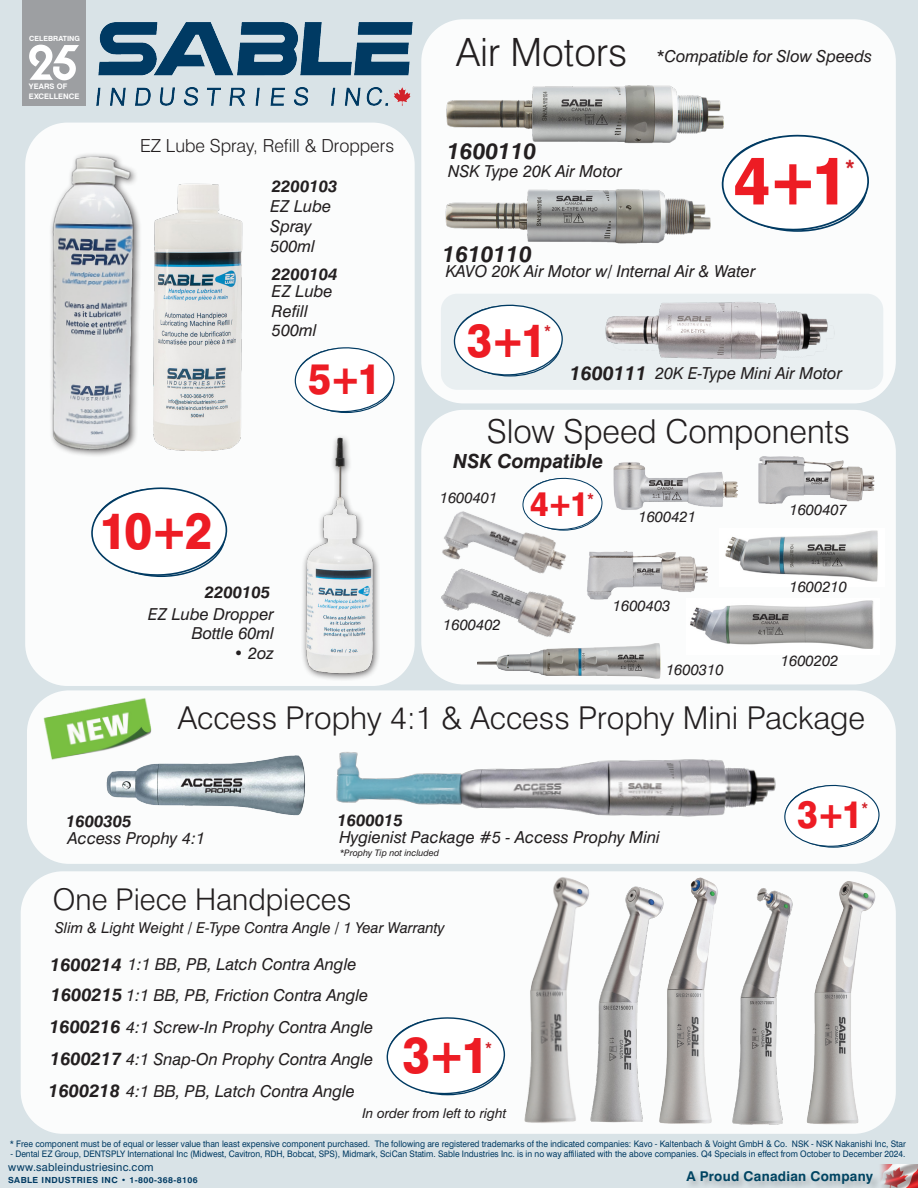
<style>
.page{position:relative;width:918px;height:1188px;background:#d9e3e7}
.page>*{position:absolute;margin:0;border:0;box-sizing:border-box;transform-origin:0 0}
.t1{font:800 67.35px "Swiss 721";color:#ed1c24;scale:.92 1}
.t2{font:800 51px "Swiss 721";color:#ed1c24;scale:.92 1}
.t3{font:800 50.7px "Swiss 721";color:#ed1c24;scale:.92 1}
.t4{font:800 46.65px "Swiss 721";color:#ed1c24;scale:.92 1}
.t5{font:800 42.75px "Swiss 721";color:#ed1c24;scale:.92 1}
.t6{font:300 39px "Swiss 721";color:#231f20}
.t7{font:800 38.4px "Swiss 721";color:#ed1c24;scale:.92 1}
.t8{font:800 34.2px "Swiss 721";color:#ed1c24;scale:.92 1}
.t9{font:300 33px "Swiss 721";color:#231f20}
.t10{font:300 31.5px "Swiss 721";color:#231f20}
.t11{font:300 30px "Swiss 721";color:#231f20}
.t12{font:italic 700 22.5px "Swiss 721";color:#231f20}
.t13{font:700 21.15px "Swiss 721";color:#d1232a;scale:.92 1}
.t14{font:italic 700 19.5px "Swiss 721";color:#231f20}
.t15{font:300 18px "Swiss 721";color:#231f20}
.t16{font:700 18px "Swiss 721";color:#fff;scale:.92 1}
.t17{font:italic 16.5px "Swiss 721";color:#231f20}
.t18{font:italic 700 16.5px "Swiss 721";color:#231f20}
.t19{font:italic 15px "Swiss 721";color:#231f20}
.t20{font:700 15px "Swiss 721";color:#d1232a;scale:.92 1}
.t21{font:700 14.55px "Swiss 721";color:#d1232a;scale:.92 1}
.t22{font:italic 13.5px "Swiss 721";color:#231f20}
.t23{font:700 13.5px "Swiss 721";letter-spacing:.02em;color:#004462}
.t24{font:10.95px "Swiss 721 Roman";letter-spacing:.02em;color:#003a62}
.t25{font:9px "Swiss 721 Roman";color:#003a62;scale:.94 1}
.t26{font:italic 9px "Swiss 721";color:#231f20}
.t27{font:700 8.4px "Swiss 721";letter-spacing:.05em;color:#003a62}
.t28{font:700 7.5px/9.1px "Swiss 721 BT";letter-spacing:.005em;color:#fff}
.t29{font:700 7.05px "Swiss 721 BT";letter-spacing:.01em;color:#fff}
.s1{font-weight:700;font-size:18px}
</style>
<div class="page">
<img style="left:97px;top:22px;width:315px;height:84px">
<div style="left:22px;top:0;width:64px;height:106px;background:#9d9fa2"></div>
<svg style="left:29px;top:45px;width:50px;height:36px"></svg>
<div style="left:21px;top:871px;width:875px;height:263px;background:#fff;border-radius:42px"></div>
<div style="left:25px;top:123px;width:390px;height:563px;background:#fff;border-radius:42px"></div>
<div style="left:421px;top:19px;width:475px;height:384px;background:linear-gradient(to bottom,#fffffe,#f0f4f6);border-radius:42px"></div>
<div style="left:421px;top:410px;width:475px;height:274px;background:#fff;border-radius:42px"></div>
<div style="left:27px;top:690px;width:869px;height:174px;background:#fff;border-radius:42px"></div>
<img style="left:511px;top:871px;width:91px;height:252px">
<img style="left:654px;top:871px;width:70px;height:253px">
<img style="left:806px;top:881px;width:73px;height:249px">
<img style="left:732px;top:888px;width:61px;height:237px">
<img style="left:586px;top:881px;width:82px;height:243px">
<img style="left:443px;top:511px;width:129px;height:36px">
<img style="left:421px;top:547px;width:155px;height:118px">
<img style="left:570px;top:547px;width:138px;height:57px">
<img style="left:602px;top:462px;width:132px;height:48px">
<img style="left:734px;top:456px;width:141px;height:48px">
<img style="left:725px;top:530px;width:153px;height:52px">
<img style="left:687px;top:599px;width:187px;height:50px">
<img style="left:477px;top:642px;width:184px;height:35px">
<img style="left:880px;top:1165px;width:38px;height:23px">
<div style="left:686px;top:1170px;width:197px;height:18px;background:#ced7db"></div>
<img style="left:440px;top:75px;width:292px;height:77px">
<img style="left:439px;top:185px;width:275px;height:67px">
<svg style="left:387px;top:1017px;width:119px;height:78px"></svg>
<svg style="left:522px;top:478px;width:80px;height:52px"></svg>
<svg style="left:795px;top:785px;width:85px;height:62px"></svg>
<img style="left:153px;top:183px;width:90px;height:269px">
<img style="left:31px;top:139px;width:110px;height:317px">
<div style="left:300px;top:434px;width:80px;height:248px;background:#231f20;opacity:.75"></div>
<img style="left:300px;top:435px;width:78px;height:241px">
<svg style="left:91px;top:487px;width:136px;height:90px"></svg>
<svg style="left:295px;top:347px;width:100px;height:66px"></svg>
<img style="left:106px;top:755px;width:193px;height:61px">
<img style="left:574px;top:299px;width:283px;height:63px">
<svg style="left:454px;top:304px;width:109px;height:72px"></svg>
<svg style="left:722px;top:134px;width:147px;height:97px;background:#eff3f5"></svg>
<img style="left:299px;top:677px;width:505px;height:159px">
<img style="left:35px;top:696px;width:127px;height:75px">
<p class="t29" style="left:29px;top:34px;width:53px">CELEBRATING</p>
<p class="t28" style="left:29px;top:82px;width:52px">YEARS OF<br>EXCELLENCE</p>
<p class="t15" style="left:140px;top:135px;width:256px">EZ Lube Spray, Refill &amp; Droppers</p>
<p class="t18" style="left:272px;top:176px;width:67px">2200103</p>
<p class="t17" style="left:270px;top:196px;width:62px">EZ Lube</p>
<p class="t17" style="left:270px;top:216px;width:43px">Spray</p>
<p class="t17" style="left:270px;top:236px;width:46px">500ml</p>
<p class="t17" style="left:272px;top:281px;width:62px">EZ Lube</p>
<p class="t17" style="left:272px;top:301px;width:37px">Refill</p>
<p class="t17" style="left:272px;top:320px;width:46px">500ml</p>
<p class="t18" style="left:272px;top:265px;width:67px">2200104</p>
<p class="t5" style="left:308px;top:353px;width:80px">5+1</p>
<p class="t2" style="left:99px;top:500px;width:125px">10+2</p>
<p class="t18" style="left:205px;top:582px;width:67px">2200105</p>
<p class="t17" style="left:148px;top:604px;width:127px">EZ Lube Dropper</p>
<p class="t17" style="left:192px;top:624px;width:84px">Bottle 60ml</p>
<p class="t17" style="left:234px;top:643px;width:42px">• 2oz</p>
<p class="t6" style="left:456px;top:28px;width:173px">Air Motors</p>
<p class="t12" style="left:447px;top:138px;width:91px">1600110</p>
<p class="t17" style="left:448px;top:161px;width:175px">NSK Type 20K Air Motor</p>
<p class="t17" style="left:656px;top:47px;width:217px">*Compatible for Slow Speeds</p>
<p class="t1" style="left:734px;top:140px;width:125px">4+1</p>
<p class="t13" style="left:845px;top:155px;width:12px">*</p>
<p class="t12" style="left:443px;top:240px;width:91px">1610110</p>
<p class="t17" style="left:446px;top:261px;width:311px">KAVO 20K Air Motor w/ Internal Air &amp; Water</p>
<p class="t4" style="left:467px;top:312px;width:87px">3+1</p>
<p class="t20" style="left:544px;top:322px;width:9px">*</p>
<p class="t14" style="left:570px;top:361px;width:79px">1600111</p>
<p class="t17" style="left:655px;top:363px;width:188px">20K E-Type Mini Air Motor</p>
<p class="t9" style="left:487px;top:411px;width:365px">Slow Speed Components</p>
<p class="t14" style="left:453px;top:449px;width:152px">NSK Compatible</p>
<p class="t19" style="left:440px;top:489px;width:59px">1600401</p>
<p class="t8" style="left:530px;top:483px;width:65px">4+1</p>
<p class="t20" style="left:587px;top:490px;width:9px">*</p>
<p class="t19" style="left:638px;top:508px;width:59px">1600421</p>
<p class="t19" style="left:443px;top:616px;width:59px">1600402</p>
<p class="t19" style="left:613px;top:597px;width:59px">1600403</p>
<p class="t19" style="left:666px;top:661px;width:59px">1600310</p>
<p class="t19" style="left:790px;top:501px;width:59px">1600407</p>
<p class="t19" style="left:790px;top:577px;width:59px">1600210</p>
<p class="t19" style="left:781px;top:652px;width:59px">1600202</p>
<p class="t10" style="left:178px;top:698px;width:689px">Access Prophy 4:1 &amp; Access Prophy Mini Package</p>
<p class="t18" style="left:66px;top:811px;width:67px">1600305</p>
<p class="t17" style="left:68px;top:828px;width:139px">Access Prophy 4:1</p>
<p class="t18" style="left:338px;top:810px;width:67px">1600015</p>
<p class="t17" style="left:339px;top:827px;width:322px">Hygienist Package #5 - Access Prophy Mini</p>
<p class="t26" style="left:340px;top:847px;width:101px">*Prophy Tip not included</p>
<p class="t11" style="left:53px;top:881px;width:300px">One Piece Handpieces</p>
<p class="t19" style="left:55px;top:919px;width:391px">Slim &amp; Light Weight / E-Type Contra Angle / 1 Year Warranty</p>
<p class="t17" style="left:50px;top:954px;width:308px"><span class="s1">1600214</span> 1:1 BB, PB, Latch Contra Angle</p>
<p class="t17" style="left:51px;top:985px;width:319px"><span class="s1">1600215</span> 1:1 BB, PB, Friction Contra Angle</p>
<p class="t17" style="left:49px;top:1017px;width:325px"><span class="s1">1600216</span> 4:1 Screw-In Prophy Contra Angle</p>
<p class="t17" style="left:50px;top:1049px;width:325px"><span class="s1">1600217</span> 4:1 Snap-On Prophy Contra Angle</p>
<p class="t17" style="left:49px;top:1081px;width:308px"><span class="s1">1600218</span> 4:1 BB, PB, Latch Contra Angle</p>
<p class="t3" style="left:403px;top:1024px;width:95px">3+1</p>
<p class="t20" style="left:485px;top:1038px;width:9px">*</p>
<p class="t16" style="left:470px;top:1053px;width:10px">*</p>
<p class="t22" style="left:362px;top:1105px;width:145px">In order from left to right</p>
<p class="t7" style="left:797px;top:791px;width:72px">3+1</p>
<p class="t21" style="left:861px;top:799px;width:9px">*</p>
<p class="t25" style="left:10px;top:1138px;width:955px">* Free component must be of equal or lesser value than least expensive component purchased. The following are registered trademarks of the indicated companies: Kavo - Kaltenbach &amp; Voight GmbH &amp; Co. NSK - NSK Nakanishi Inc, Star</p>
<p class="t25" style="left:10px;top:1148px;width:954px">- Dental EZ Group, DENTSPLY International Inc (Midwest, Cavitron, RDH, Bobcat, SPS), Midmark, SciCan Statim. Sable Industries Inc. is in no way affiliated with the above companies. Q4 Specials in effect from October to December 2024.</p>
<p class="t24" style="left:8px;top:1161px;width:147px">www.sableindustriesinc.com</p>
<p class="t27" style="left:8px;top:1175px;width:191px">SABLE INDUSTRIES INC • 1-800-368-8106</p>
<p class="t23" style="left:686px;top:1168px;width:188px">A Proud Canadian Company</p>
</div>
